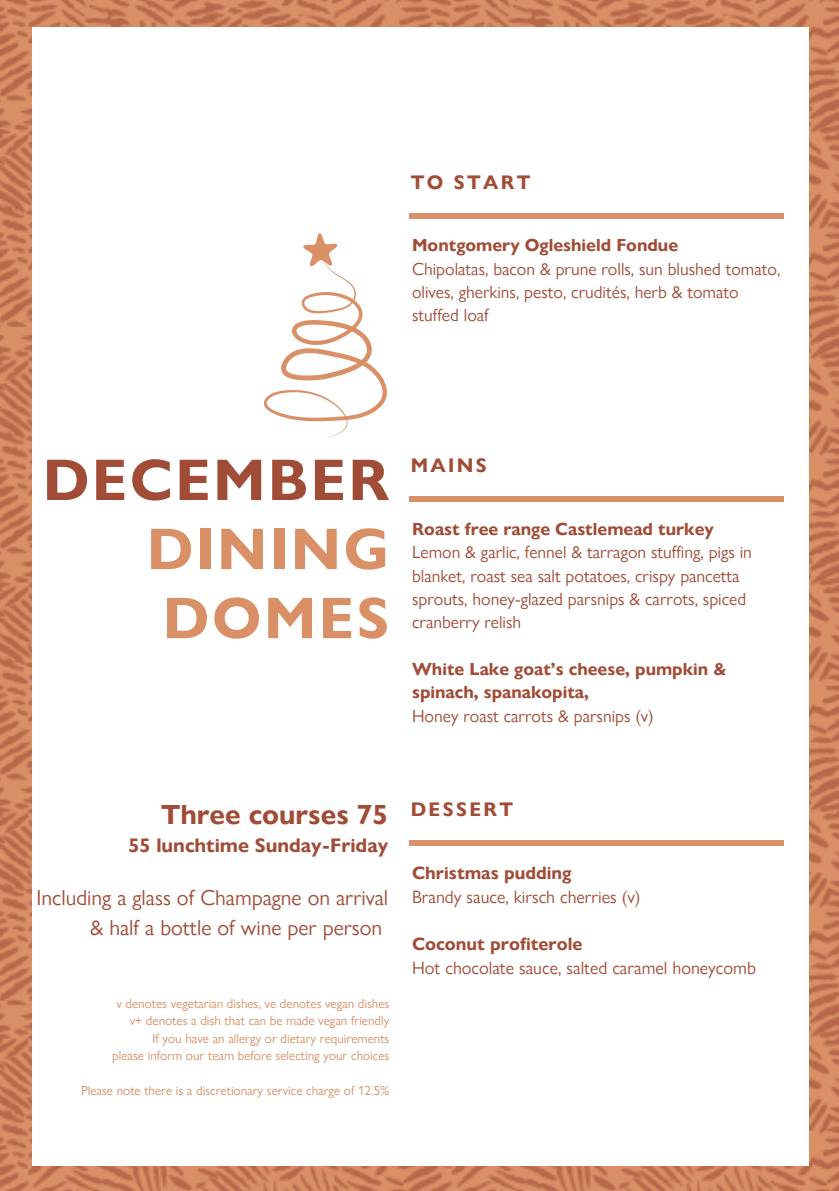
<style>
.page{position:relative;width:839px;height:1191px;background:#fff}
.page>*{position:absolute;margin:0;border:0;box-sizing:border-box;transform-origin:0 0}
.t1{font:700 59px "Gill Sans Nova";letter-spacing:.04em;color:#d99066}
.t2{font:700 59px "Gill Sans Nova";letter-spacing:.04em;color:#a14c37}
.t3{font:700 27.6px "Gill Sans Nova";color:#a14c37}
.t4{font:21.6px "Gill Sans Nova";color:#a14c37}
.t5{font:700 19.6px "Gill Sans Nova";color:#a14c37}
.t6{font:700 19.6px "Gill Sans Nova";letter-spacing:.12em;color:#a14c37}
.t7{font:17.8px "Gill Sans Nova";color:#a14c37}
.t8{font:700 17.8px "Gill Sans Nova";color:#a14c37}
.t9{font:17.6px/23.4px "Gill Sans Nova";color:#a14c37}
.t10{font:700 17.6px/23.4px "Gill Sans Nova";color:#a14c37}
.t11{font:13.2px "Gill Sans Nova";color:#d99066}
</style>
<div class="page">
<img style="left:0;top:0;width:838px;height:1191px">
<div style="left:32px;top:27px;width:776px;height:1138px;background:#fff"></div>
<hr style="left:409px;top:841px;width:374px;height:4px;background:#d99066">
<hr style="left:409px;top:214px;width:374px;height:4px;background:#d99066">
<hr style="left:409px;top:497px;width:374px;height:4px;background:#d99066">
<svg style="left:264px;top:233px;width:123px;height:206px"></svg>
<p class="t5" style="left:410px;top:166px;width:121px">TO START</p>
<p class="t10" style="left:412px;top:232px;width:267px">Montgomery Ogleshield Fondue</p>
<p class="t9" style="left:412px;top:256px;width:370px">Chipolatas, bacon &amp; prune rolls, sun blushed tomato, olives, gherkins, pesto, crudités, herb &amp; tomato stuffed loaf</p>
<p class="t2" style="left:43px;top:433px;width:348px">DECEMBER</p>
<p class="t1" style="left:147px;top:502px;width:244px">DINING</p>
<p class="t1" style="left:163px;top:571px;width:228px">DOMES</p>
<p class="t5" style="left:410px;top:450px;width:78px">MAINS</p>
<p class="t10" style="left:412px;top:516px;width:303px">Roast free range Castlemead turkey</p>
<p class="t9" style="left:412px;top:539px;width:341px">Lemon &amp; garlic, fennel &amp; tarragon stuffing, pigs in blanket, roast sea salt potatoes, crispy pancetta sprouts, honey-glazed parsnips &amp; carrots, spiced cranberry relish</p>
<p class="t10" style="left:412px;top:656px;width:316px">White Lake goat’s cheese, pumpkin &amp; spinach, spanakopita,</p>
<p class="t9" style="left:412px;top:702px;width:243px">Honey roast carrots &amp; parsnips (v)</p>
<p class="t3" style="left:161px;top:793px;width:228px">Three courses 75</p>
<p class="t5" style="left:128px;top:830px;width:261px">55 lunchtime Sunday-Friday</p>
<p class="t4" style="left:37px;top:880px;width:353px">Including a glass of Champagne on arrival</p>
<p class="t4" style="left:90px;top:910px;width:293px">&amp; half a bottle of wine per person</p>
<p class="t11" style="left:116px;top:993px;width:274px">v denotes vegetarian dishes, ve denotes vegan dishes</p>
<p class="t11" style="left:130px;top:1010px;width:261px">v+ denotes a dish that can be made vegan friendly</p>
<p class="t11" style="left:152px;top:1028px;width:238px">If you have an allergy or dietary requirements</p>
<p class="t11" style="left:112px;top:1045px;width:279px">please inform our team before selecting your choices</p>
<p class="t11" style="left:81px;top:1080px;width:310px">Please note there is a discretionary service charge of 12.5%</p>
<p class="t6" style="left:410px;top:793px;width:104px">DESSERT</p>
<p class="t8" style="left:412px;top:859px;width:161px">Christmas pudding</p>
<p class="t7" style="left:412px;top:882px;width:230px">Brandy sauce, kirsch cherries (v)</p>
<p class="t8" style="left:412px;top:930px;width:172px">Coconut profiterole</p>
<p class="t7" style="left:412px;top:954px;width:345px">Hot chocolate sauce, salted caramel honeycomb</p>
</div>
